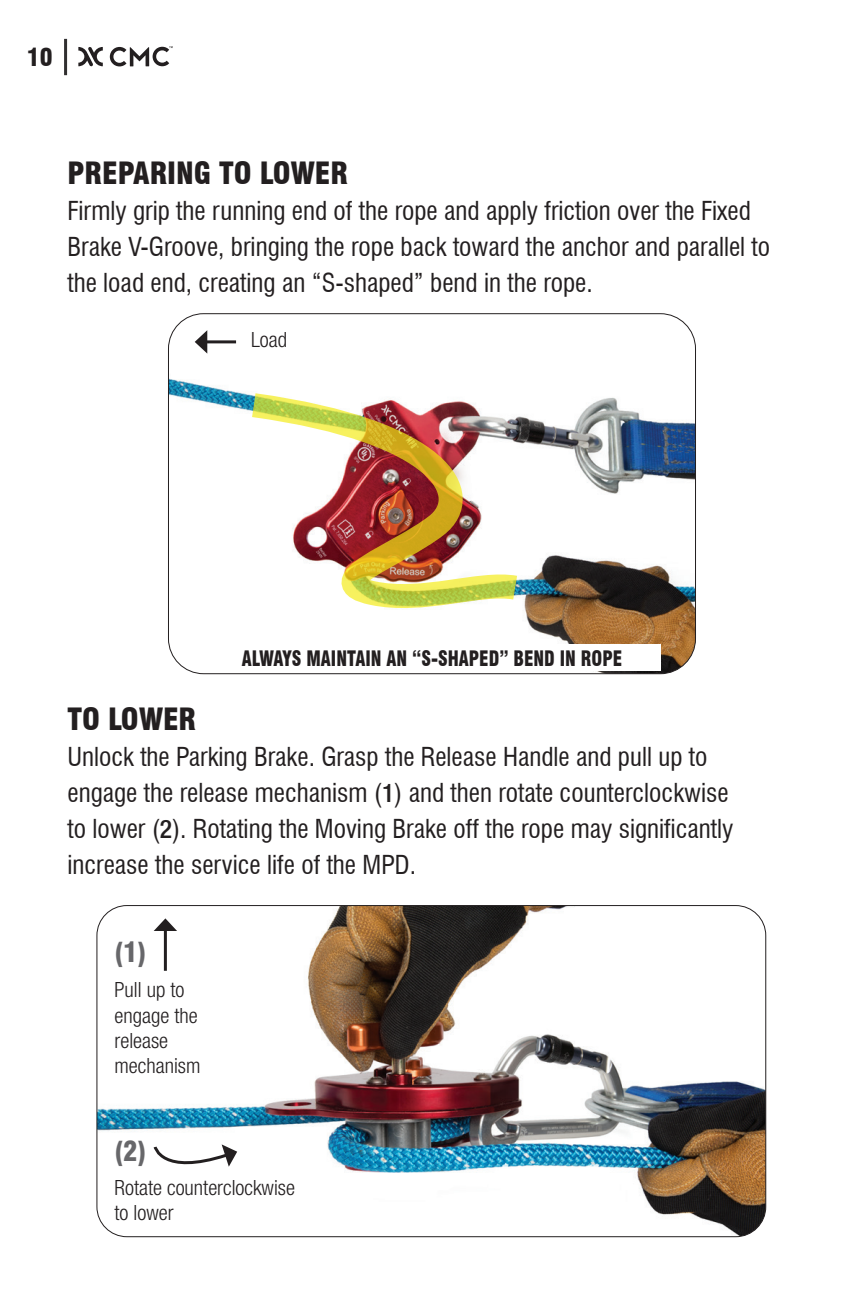
<style>
.page{position:relative;width:864px;height:1296px;background:#fff}
.page>*{position:absolute;margin:0;border:0;box-sizing:border-box;transform-origin:0 0}
.t1{font:900 condensed 30px "Swiss 721 BT";color:#231f20}
.t2{font:900 condensed 27px "Swiss 721 BT";color:#67676a}
.t3{font:condensed 25.5px/36px "Swiss 721 BT";color:#231f20}
.t4{font:900 condensed 24px "Swiss 721 BT";color:#231f20}
.t5{font:300 condensed 21px/25.2px "Helvetica Neue";color:#231f20}
.t6{font:900 condensed 20.7px "Swiss 721 BT";color:#231f20;scale:.88 1}
.s1{font-family:"Helvetica Neue";font-weight:500}
</style>
<div class="page">
<hr style="left:64px;top:39px;width:3px;height:36px;background:#312f30">
<svg style="left:78px;top:47px;width:25px;height:20px"></svg>
<svg style="left:110px;top:46px;width:63px;height:20px"></svg>
<img style="left:97px;top:906px;width:669px;height:331px">
<hr style="left:164px;top:930px;width:3px;height:41px;background:#231f20">
<svg style="left:154px;top:918px;width:23px;height:13px"></svg>
<svg style="left:152px;top:1144px;width:85px;height:32px"></svg>
<img style="left:168px;top:314px;width:528px;height:360px">
<div style="left:203px;top:645px;width:458px;height:26px;background:#fff"></div>
<hr style="left:206px;top:340px;width:30px;height:3px;background:#231f20">
<svg style="left:195px;top:330px;width:12px;height:24px"></svg>
<img style="left:249px;top:390px;width:271px;height:221px">
<p class="t4" style="left:27px;top:43px;width:27px">10</p>
<p class="t1" style="left:68px;top:155px;width:282px">PREPARING TO LOWER</p>
<p class="t3" style="left:68px;top:193px;width:704px">Firmly grip the running end of the rope and apply friction over the Fixed<br>Brake V-Groove, bringing the rope back toward the anchor and parallel to the load end, creating an “S-shaped” bend in the rope.</p>
<p class="t5" style="left:251px;top:327px;width:38px">Load</p>
<p class="t6" style="left:242px;top:646px;width:434px">ALWAYS MAINTAIN AN “S-SHAPED” BEND IN ROPE</p>
<p class="t1" style="left:68px;top:701px;width:130px">TO LOWER</p>
<p class="t3" style="left:68px;top:739px;width:667px">Unlock the Parking Brake. Grasp the Release Handle and pull up to engage the release mechanism (<span class="s1">1</span>) and then rotate counterclockwise to lower (<span class="s1">2</span>). Rotating the Moving Brake off the rope may significantly increase the service life of the MPD.</p>
<p class="t2" style="left:114px;top:936px;width:34px">(1)</p>
<p class="t5" style="left:115px;top:977px;width:87px">Pull up to engage the release mechanism</p>
<p class="t2" style="left:114px;top:1135px;width:34px">(2)</p>
<p class="t5" style="left:115px;top:1175px;width:182px">Rotate counterclockwise to lower</p>
</div>
